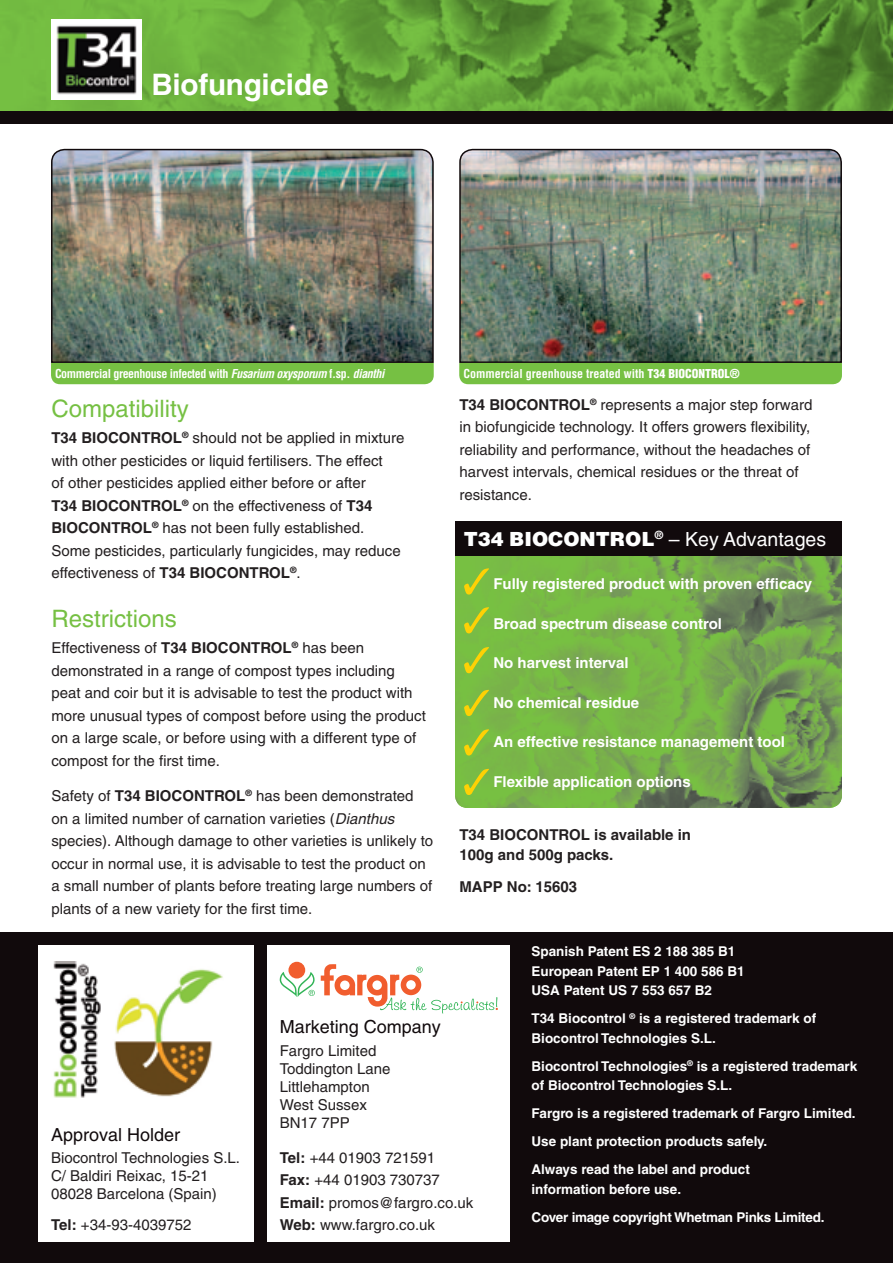
<style>
.page{position:relative;width:893px;height:1263px;background:#fff}
.page>*{position:absolute;margin:0;border:0;box-sizing:border-box;transform-origin:0 0}
.t1{font:700 29.7px "Helvetica";letter-spacing:-.005em;color:#fff}
.t2{font:24px "Helvetica";color:#76c043}
.t3{font:19.5px "Helvetica";color:#fff}
.t4{font:18px "Helvetica";color:#110a0c}
.t5{font:15px/22.5px "Helvetica";color:#231f20}
.t6{font:700 15px "Helvetica";color:#fff}
.t7{font:700 15px/19.5px "Helvetica";color:#231f20}
.t8{font:700 13.5px/19.5px "Helvetica";color:#fff}
.t9{font:700 13.5px/28px "Helvetica";letter-spacing:-.02em;color:#fff}
.t10{font:700 condensed 12px "Helvetica";letter-spacing:-.03em;color:#fff}
.t11{font:700 condensed 12px "Helvetica";color:#fff}
.s1{font-style:italic}
.s2{font-weight:900}
.s3{font-weight:700}
</style>
<div class="page">
<div style="left:0;top:0;width:893px;height:123px;background:#110a0c"></div>
<div style="left:0;top:933px;width:893px;height:330px;background:#110a0c"></div>
<div style="left:38px;top:946px;width:216px;height:296px;background:#fff"></div>
<div style="left:267px;top:946px;width:243px;height:296px;background:#fff"></div>
<img style="left:0;top:0;width:893px;height:111px">
<img style="left:459px;top:148px;width:383px;height:215px">
<img style="left:51px;top:148px;width:383px;height:215px">
<img style="left:455px;top:556px;width:387px;height:252px">
<div style="left:455px;top:522px;width:387px;height:34px;background:#110a0c"></div>
<img style="left:51px;top:20px;width:91px;height:80px">
<div style="left:288px;top:962px;width:17px;height:16px;background:#f15d2e;border-radius:50%"></div>
<svg style="left:280px;top:972px;width:35px;height:25px"></svg>
<svg style="left:321px;top:964px;width:177px;height:49px"></svg>
<img style="left:53px;top:962px;width:170px;height:136px">
<div style="left:51px;top:363px;width:383px;height:21px;background:#76c043"></div>
<div style="left:459px;top:363px;width:383px;height:21px;background:#76c043"></div>
<svg style="left:464px;top:568px;width:25px;height:26px"></svg>
<svg style="left:464px;top:607px;width:25px;height:26px"></svg>
<svg style="left:464px;top:647px;width:25px;height:26px"></svg>
<svg style="left:464px;top:690px;width:25px;height:26px"></svg>
<svg style="left:464px;top:729px;width:25px;height:26px"></svg>
<svg style="left:464px;top:769px;width:25px;height:26px"></svg>
<h1 class="t1" style="left:151px;top:67px;width:179px">Biofungicide</h1>
<p class="t10" style="left:55px;top:366px;width:331px">Commercial greenhouse infected with <span class="s1">Fusarium oxysporum</span> f.sp. <span class="s1">dianthi</span></p>
<p class="t11" style="left:463px;top:366px;width:278px">Commercial greenhouse treated with <span class="s2">T34 BIOCONTROL®</span></p>
<h2 class="t2" style="left:51px;top:394px;width:139px">Compatibility</h2>
<p class="t5" style="left:51px;top:427px;width:354px"><span class="s3">T34 BIOCONTROL</span><sup>®</sup> should not be applied in mixture with other pesticides or liquid fertilisers. The effect<br>of other pesticides applied either before or after<br><span class="s3">T34 BIOCONTROL</span><sup>®</sup> on the effectiveness of <span class="s3">T34<br>BIOCONTROL</span><sup>®</sup> has not been fully established.<br>Some pesticides, particularly fungicides, may reduce effectiveness of <span class="s3">T34 BIOCONTROL</span><sup>®</sup>.</p>
<h2 class="t2" style="left:51px;top:604px;width:127px">Restrictions</h2>
<p class="t5" style="left:51px;top:637px;width:376px">Effectiveness of <span class="s3">T34 BIOCONTROL</span><sup>®</sup> has been demonstrated in a range of compost types including peat and coir but it is advisable to test the product with more unusual types of compost before using the product on a large scale, or before using with a different type of compost for the first time.</p>
<p class="t5" style="left:51px;top:785px;width:383px">Safety of <span class="s3">T34 BIOCONTROL</span><sup>®</sup> has been demonstrated on a limited number of carnation varieties (<span class="s1">Dianthus </span>species). Although damage to other varieties is unlikely to occur in normal use, it is advisable to test the product on a small number of plants before treating large numbers of plants of a new variety for the first time.</p>
<p class="t5" style="left:459px;top:393px;width:354px"><span class="s3">T34 BIOCONTROL</span><sup>®</sup> represents a major step forward in biofungicide technology. It offers growers flexibility, reliability and performance, without the headaches of harvest intervals, chemical residues or the threat of resistance.</p>
<h3 class="t3" style="left:464px;top:527px;width:364px"><span class="s2">T34 BIOCONTROL</span><sup>®</sup> – Key Advantages</h3>
<p class="t6" style="left:493px;top:575px;width:320px">Fully registered product with proven efficacy</p>
<p class="t6" style="left:493px;top:614px;width:230px">Broad spectrum disease control</p>
<p class="t6" style="left:493px;top:654px;width:137px">No harvest interval</p>
<p class="t6" style="left:493px;top:693px;width:147px">No chemical residue</p>
<p class="t6" style="left:493px;top:733px;width:293px">An effective resistance management tool</p>
<p class="t6" style="left:493px;top:772px;width:199px">Flexible application options</p>
<p class="t7" style="left:459px;top:825px;width:233px">T34 BIOCONTROL is available in<br>100g and 500g packs.</p>
<p class="t7" style="left:459px;top:877px;width:119px">MAPP No: 15603</p>
<p class="t4" style="left:51px;top:1124px;width:131px">Approval Holder</p>
<p class="t5" style="left:51px;top:1148px;width:190px;line-height:18px">Biocontrol Technologies S.L.<br>C/ Baldiri Reixac, 15-21<br>08028 Barcelona (Spain)</p>
<p class="t5" style="left:51px;top:1213px;width:142px"><span class="s3">Tel:</span> +34-93-4039752</p>
<p class="t4" style="left:280px;top:1016px;width:163px">Marketing Company</p>
<p class="t5" style="left:280px;top:1041px;width:112px;line-height:18px">Fargro Limited<br>Toddington Lane<br>Littlehampton<br>West Sussex<br>BN17 7PP</p>
<p class="t5" style="left:280px;top:1146px;width:195px"><span class="s3">Tel:</span> +44 01903 721591<br><span class="s3">Fax:</span> +44 01903 730737<br><span class="s3">Email:</span> promos@fargro.co.uk<br><span class="s3">Web:</span> www.fargro.co.uk</p>
<p class="t8" style="left:531px;top:941px;width:215px">Spanish Patent ES 2 188 385 B1<br>European Patent EP 1 400 586 B1<br>USA Patent US 7 553 657 B2</p>
<p class="t8" style="left:531px;top:1008px;width:286px">T34 Biocontrol <sup>®</sup> is a registered trademark of<br>Biocontrol Technologies S.L.</p>
<p class="t8" style="left:531px;top:1056px;width:327px">Biocontrol Technologies<sup>®</sup> is a registered trademark of Biocontrol Technologies S.L.</p>
<p class="t8" style="left:532px;top:1099px;width:326px;line-height:28px">Fargro is a registered trademark of Fargro Limited.<br>Use plant protection products safely.<br>Always read the label and product</p>
<p class="t9" style="left:532px;top:1174px;width:294px">information before use.<br>Cover image copyright Whetman Pinks Limited.</p>
</div>
